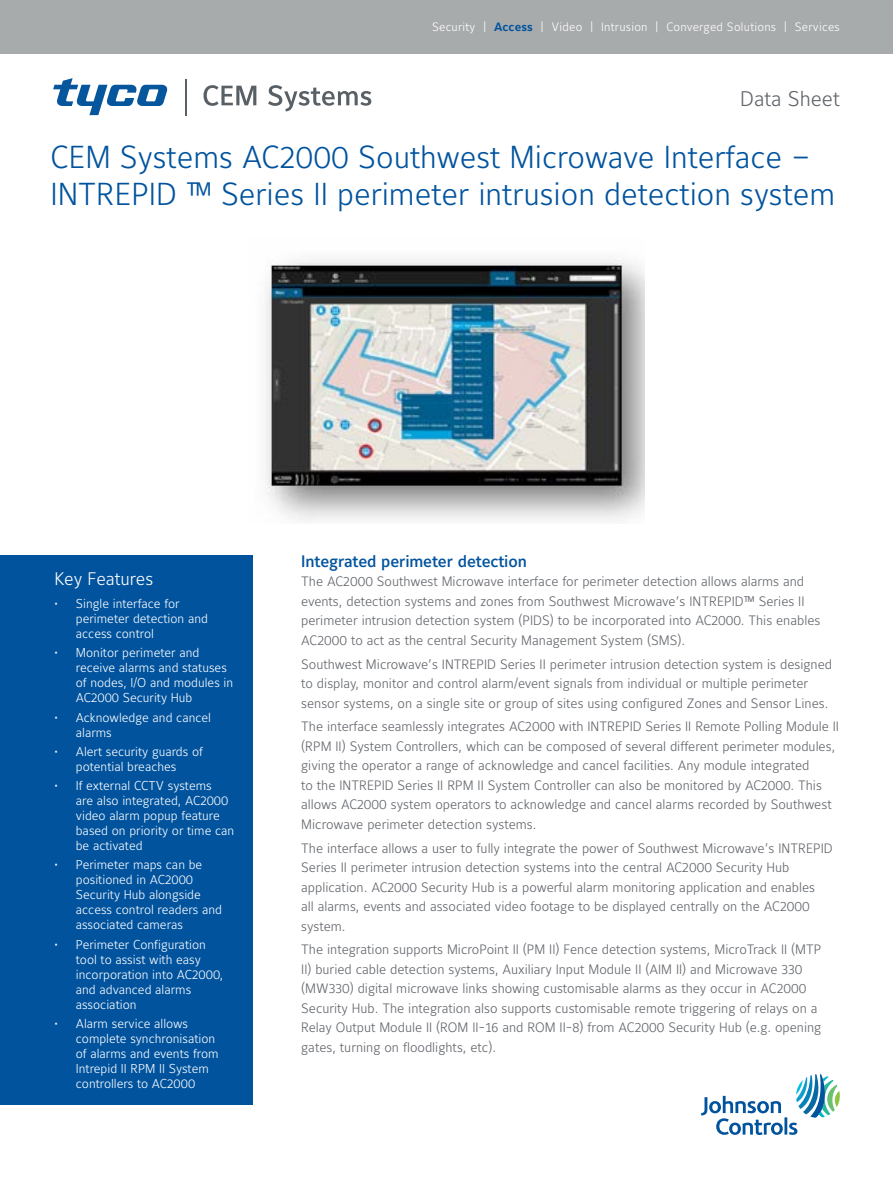
<style>
.page{position:relative;width:893px;height:1188px;background:#fff}
.page>*{position:absolute;margin:0;border:0;box-sizing:border-box;transform-origin:0 0}
.t1{font:300 31.5px/37.8px "Maurea Jci Lf ML";color:#01539e}
.t2{font:300 21px "Maurea Jci Lf ML";color:#5f6369}
.t3{font:300 18px "Maurea Jci Lf ML";color:#fff}
.t4{font:500 16.5px "Maurea Jci Lf ML";letter-spacing:-.01em;color:#01539e}
.t5{font:300 13.5px/19.5px "Maurea Jci Lf ML";color:#5f6369}
.t6{font:300 12.75px/15px "Maurea Jci Lf ML";color:#fff}
.t7{font:300 12px "Maurea Jci Lf ML";letter-spacing:.02em;color:#fff}
.s1{font-weight:700;color:#01539e}
</style>
<div class="page">
<svg style="left:701px;top:1074px;width:139px;height:61px"></svg>
<div style="left:0;top:555px;width:252px;height:550px;background:#01539e"></div>
<svg style="left:204px;top:85px;width:52px;height:21px"></svg>
<svg style="left:268px;top:85px;width:103px;height:26px"></svg>
<hr style="left:185px;top:79px;width:1px;height:37px;background:#585f65">
<svg style="left:53px;top:78px;width:115px;height:37px"></svg>
<img style="left:266px;top:259px;width:378px;height:262px">
<div style="left:0;top:0;width:893px;height:53px;background:#a8abac"></div>
<p class="t7" style="left:432px;top:19px;width:409px">Security | <span class="s1">Access</span> | Video | Intrusion | Converged Solutions | Services</p>
<h2 class="t2" style="left:740px;top:86px;width:101px">Data Sheet</h2>
<h1 class="t1" style="left:50px;top:137px;width:786px">CEM Systems AC2000 Southwest Microwave Interface –<br>INTREPID ™ Series II perimeter intrusion detection system</h1>
<h3 class="t3" style="left:55px;top:567px;width:100px">Key Features</h3>
<p class="t6" style="left:76px;top:596px;width:134px;text-indent:-21px">• Single interface for perimeter detection and access control</p>
<p class="t6" style="left:76px;top:645px;width:159px;text-indent:-21px">• Monitor perimeter and receive alarms and statuses of nodes, I/O and modules in<br>AC2000 Security Hub</p>
<p class="t6" style="left:76px;top:709px;width:137px;text-indent:-21px">• Acknowledge and cancel alarms</p>
<p class="t6" style="left:55px;top:744px;width:150px;text-align:center">• Alert security guards of potential breaches</p>
<p class="t6" style="left:76px;top:778px;width:160px;text-indent:-21px">• If external CCTV systems<br>are also integrated, AC2000 video alarm popup feature based on priority or time can be activated</p>
<p class="t6" style="left:76px;top:857px;width:148px;text-indent:-21px">• Perimeter maps can be positioned in AC2000<br>Security Hub alongside access control readers and associated cameras</p>
<p class="t6" style="left:76px;top:936px;width:149px;text-indent:-21px">• Perimeter Configuration tool to assist with easy incorporation into AC2000, and advanced alarms association</p>
<p class="t6" style="left:76px;top:1016px;width:144px;text-indent:-21px">• Alarm service allows complete synchronisation of alarms and events from<br>Intrepid II RPM II System controllers to AC2000</p>
<p class="t4" style="left:301px;top:551px;width:227px">Integrated perimeter detection</p>
<p class="t5" style="left:301px;top:572px;width:521px">The AC2000 Southwest Microwave interface for perimeter detection allows alarms and events, detection systems and zones from Southwest Microwave’s INTREPID™ Series II perimeter intrusion detection system (PIDS) to be incorporated into AC2000. This enables AC2000 to act as the central Security Management System (SMS).</p>
<p class="t5" style="left:301px;top:654px;width:532px">Southwest Microwave’s INTREPID Series II perimeter intrusion detection system is designed to display, monitor and control alarm/event signals from individual or multiple perimeter sensor systems, on a single site or group of sites using configured Zones and Sensor Lines.</p>
<p class="t5" style="left:301px;top:717px;width:539px">The interface seamlessly integrates AC2000 with INTREPID Series II Remote Polling Module II (RPM II) System Controllers, which can be composed of several different perimeter modules, giving the operator a range of acknowledge and cancel facilities. Any module integrated<br>to the INTREPID Series II RPM II System Controller can also be monitored by AC2000. This allows AC2000 system operators to acknowledge and cancel alarms recorded by Southwest Microwave perimeter detection systems.</p>
<p class="t5" style="left:301px;top:838px;width:533px">The interface allows a user to fully integrate the power of Southwest Microwave’s INTREPID Series II perimeter intrusion detection systems into the central AC2000 Security Hub application. AC2000 Security Hub is a powerful alarm monitoring application and enables<br>all alarms, events and associated video footage to be displayed centrally on the AC2000 system.</p>
<p class="t5" style="left:301px;top:940px;width:522px">The integration supports MicroPoint II (PM II) Fence detection systems, MicroTrack II (MTP II) buried cable detection systems, Auxiliary Input Module II (AIM II) and Microwave 330 (MW330) digital microwave links showing customisable alarms as they occur in AC2000<br>Security Hub. The integration also supports customisable remote triggering of relays on a Relay Output Module II (ROM II-16 and ROM II-8) from AC2000 Security Hub (e.g. opening gates, turning on floodlights, etc).</p>
</div>
